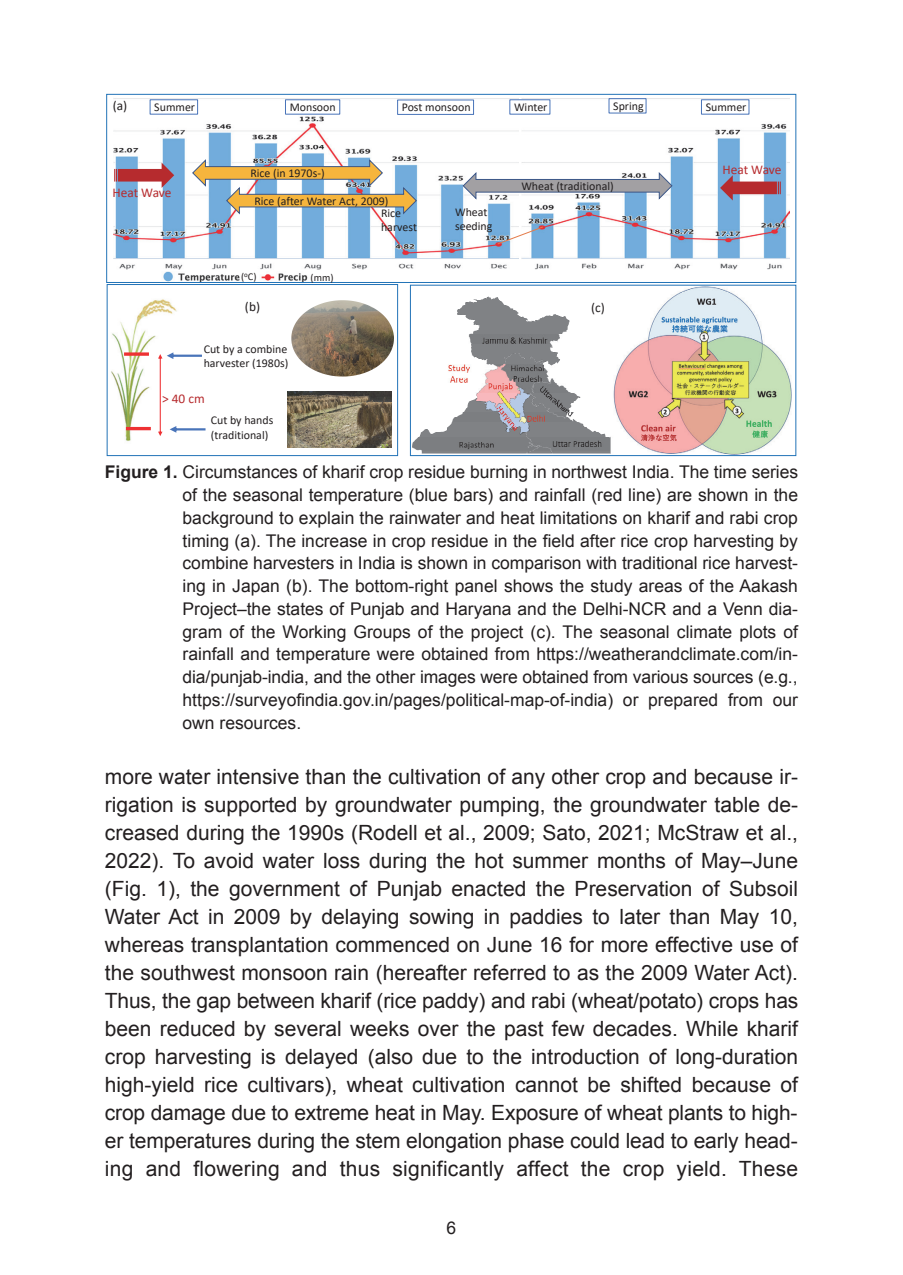
<style>
.page{position:relative;width:903px;height:1275px;background:#fff}
.page>*{position:absolute;margin:0;border:0;box-sizing:border-box;transform-origin:0 0}
.t1{font:21px/28px "Arial";letter-spacing:.015em;color:#231f20;text-align:justify}
.t2{font:17.5px/22.8px "Arial";color:#231f20;text-align:justify}
.t3{font:13.3px "Calibri";letter-spacing:-.005em;color:#b62b2e}
.t4{font:13.3px "Calibri";color:#231f20}
.t5{font:11.9px/14.2px "Calibri";color:#231f20}
.t6{font:10.5px "Calibri";color:#231f20}
.s1{font-weight:700}
</style>
<div class="page">
<img style="left:113px;top:98px;width:406px;height:172px">
<img style="left:521px;top:98px;width:268px;height:172px">
<svg style="left:462px;top:171px;width:211px;height:29px"></svg>
<svg style="left:192px;top:159px;width:225px;height:56px"></svg>
<svg style="left:720px;top:175px;width:61px;height:25px"></svg>
<svg style="left:114px;top:163px;width:60px;height:25px"></svg>
<svg style="left:497px;top:226px;width:47px;height:19px"></svg>
<div style="left:285px;top:99px;width:55px;height:15px;border:1px solid #4974b9"></div>
<div style="left:397px;top:100px;width:77px;height:15px;border:1px solid #4974b9"></div>
<div style="left:509px;top:99px;width:41px;height:15px;border:1px solid #4974b9"></div>
<div style="left:701px;top:99px;width:48px;height:15px;border:1px solid #4974b9"></div>
<div style="left:150px;top:99px;width:48px;height:15px;border:1px solid #4974b9"></div>
<div style="left:609px;top:98px;width:37px;height:15px;border:1px solid #4974b9"></div>
<img style="left:163px;top:271px;width:145px;height:10px">
<div style="left:106px;top:94px;width:690px;height:189px;border:1px solid #2273b7"></div>
<svg style="left:107px;top:284px;width:689px;height:172px"></svg>
<p class="t4" style="left:113px;top:96px;width:16px">(a)</p>
<p class="t5" style="left:154px;top:100px;width:42px">Summer</p>
<p class="t5" style="left:290px;top:100px;width:48px">Monsoon</p>
<p class="t5" style="left:402px;top:100px;width:70px">Post monsoon</p>
<p class="t5" style="left:514px;top:100px;width:35px">Winter</p>
<p class="t5" style="left:613px;top:98px;width:32px">Spring</p>
<p class="t5" style="left:706px;top:100px;width:42px">Summer</p>
<p class="t5" style="left:250px;top:166px;width:76px">Rice (in 1970s‐)</p>
<p class="t3" style="left:722px;top:160px;width:61px">Heat Wave</p>
<p class="t3" style="left:112px;top:184px;width:61px">Heat Wave</p>
<p class="t5" style="left:254px;top:193px;width:136px">Rice (after Water Act, 2009)</p>
<p class="t5" style="left:381px;top:206px;width:37px">Rice harvest</p>
<p class="t5" style="left:455px;top:204px;width:39px">Wheat seeding</p>
<p class="t6" style="left:241px;top:269px;width:17px">(<sup>o</sup>C)</p>
<p class="t6" style="left:310px;top:270px;width:24px">(mm)</p>
<p class="t5" style="left:521px;top:178px;width:94px">Wheat (traditional)</p>
<p class="t4" style="left:245px;top:297px;width:17px">(b)</p>
<p class="t4" style="left:591px;top:299px;width:15px">(c)</p>
<p class="t5" style="left:204px;top:342px;width:86px">Cut by a combine harvester (1980s)</p>
<p class="t3" style="left:162px;top:389px;width:44px">&gt; 40 cm</p>
<p class="t5" style="left:211px;top:413px;width:64px">Cut by hands (traditional)</p>
<p class="t2" style="left:183px;top:461px;width:617px;text-indent:-78px"><span class="s1">Figure 1.</span> Circumstances of kharif crop residue burning in northwest India. The time series of the seasonal temperature (blue bars) and rainfall (red line) are shown in the background to explain the rainwater and heat limitations on kharif and rabi crop timing (a). The increase in crop residue in the field after rice crop harvesting by combine harvesters in India is shown in comparison with traditional rice harvest&shy;ing in Japan (b). The bottom-right panel shows the study areas of the Aakash Project‒the states of Punjab and Haryana and the Delhi-NCR and a Venn dia&shy;gram of the Working Groups of the project (c). The seasonal climate plots of rainfall and temperature were obtained from https://weatherandclimate.com/in&shy;dia/punjab-india, and the other images were obtained from various sources (e.g., https://surveyofindia.gov.in/pages/political-map-of-india) or prepared from our own resources.</p>
<p class="t1" style="left:105px;top:763px;width:695px">more water intensive than the cultivation of any other crop and because ir&shy;rigation is supported by groundwater pumping, the groundwater table de&shy;creased during the 1990s (Rodell et al., 2009; Sato, 2021; McStraw et al., 2022). To avoid water loss during the hot summer months of May–June (Fig. 1), the government of Punjab enacted the Preservation of Subsoil Water Act in 2009 by delaying sowing in paddies to later than May 10, whereas transplantation commenced on June 16 for more effective use of the southwest monsoon rain (hereafter referred to as the 2009 Water Act).<br>Thus, the gap between kharif (rice paddy) and rabi (wheat/potato) crops has been reduced by several weeks over the past few decades. While kharif crop harvesting is delayed (also due to the introduction of long-duration high-yield rice cultivars), wheat cultivation cannot be shifted because of crop damage due to extreme heat in May. Exposure of wheat plants to high&shy;er temperatures during the stem elongation phase could lead to early head&shy;ing and flowering and thus significantly affect the crop yield. These</p>
<p class="t2" style="left:447px;top:1216px;width:11px">6</p>
</div>
